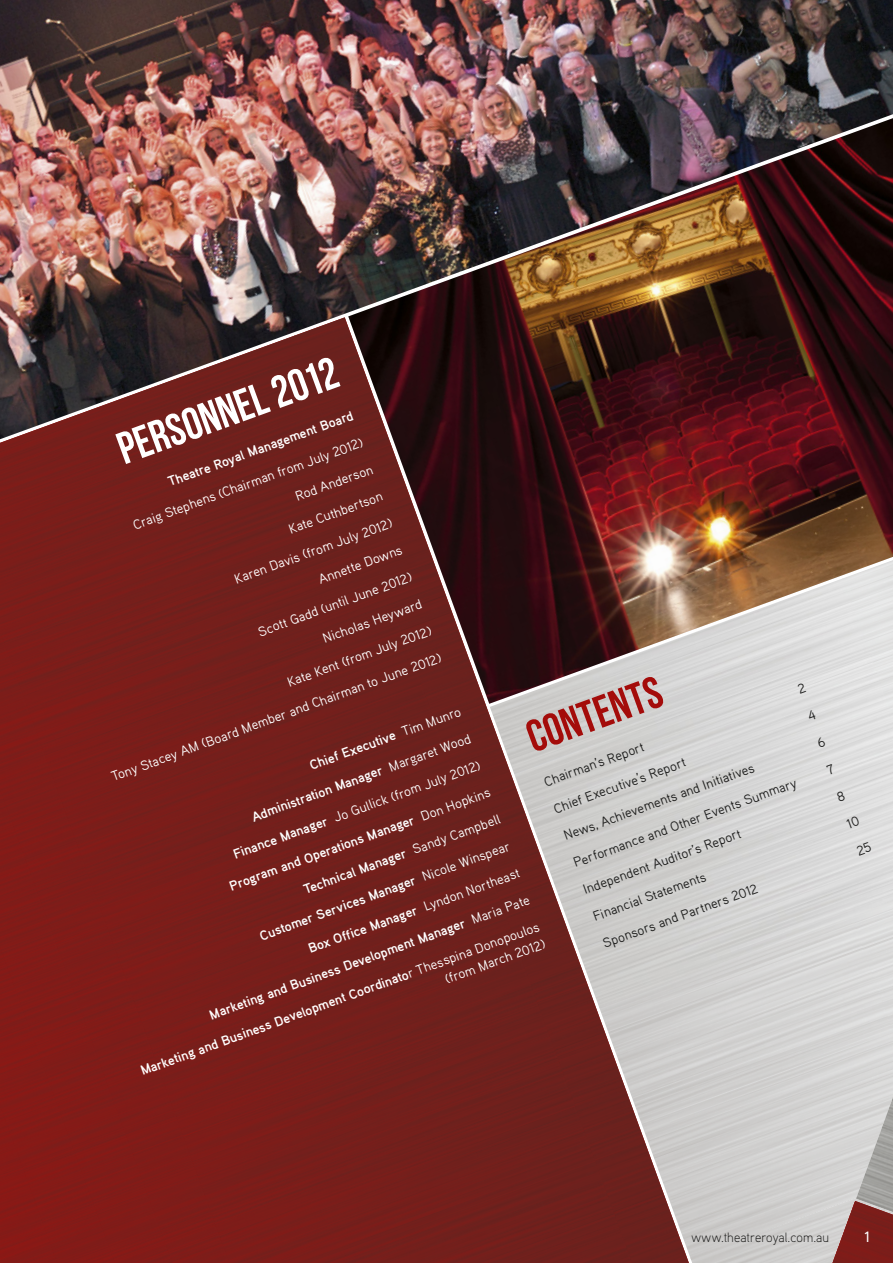
<style>
.page{position:relative;width:893px;height:1263px;background:#fff}
.page>*{position:absolute;margin:0;border:0;box-sizing:border-box;transform-origin:0 0}
.t1{font:45px "Bebas Neue";color:#fff}
.t2{font:45px "Bebas Neue";color:#a40c0a}
.t3{font:500 15px "Aaux Pro";color:#fff}
.t4{font:700 13.5px/28.7px "Aaux Pro";color:#fff;text-align:right}
.t5{font:13.5px/28.7px "Aaux Pro";color:#fff;text-align:right}
.t6{font:13.5px "Aaux Pro";color:#1e1e1d}
.t7{font:300 13.5px "Aaux Pro";color:#1e1e1d}
.s1{font-weight:400}
</style>
<div class="page">
<img style="left:851px;top:900px;width:42px;height:131px">
<img style="left:690px;top:1197px;width:166px;height:66px">
<img style="left:689px;top:439px;width:204px;height:265px">
<img style="left:0;top:0;width:893px;height:439px">
<img style="left:0;top:336px;width:294px;height:298px">
<img style="left:294px;top:317px;width:395px;height:946px">
<div style="left:0;top:631px;width:230px;height:158px;background:#7d1d19"></div>
<div style="left:0;top:789px;width:156px;height:474px;background:#801c18"></div>
<img style="left:47px;top:634px;width:465px;height:429px">
<div style="left:0;top:947px;width:115px;height:316px;background:#811b18"></div>
<div style="left:0;top:1105px;width:58px;height:158px;background:#851a17"></div>
<img style="left:156px;top:933px;width:447px;height:330px">
<div style="left:379px;top:1182px;width:242px;height:81px;background:#71201c"></div>
<div style="left:534px;top:1231px;width:98px;height:32px;background:#6d211d"></div>
<img style="left:832px;top:1201px;width:61px;height:62px">
<img style="left:856px;top:1097px;width:37px;height:115px">
<svg style="left:797px;top:683px;width:9px;height:11px"></svg>
<svg style="left:807px;top:710px;width:9px;height:11px"></svg>
<svg style="left:817px;top:737px;width:9px;height:11px"></svg>
<svg style="left:826px;top:764px;width:9px;height:11px"></svg>
<svg style="left:836px;top:791px;width:9px;height:11px"></svg>
<svg style="left:846px;top:816px;width:14px;height:13px"></svg>
<svg style="left:856px;top:842px;width:16px;height:13px"></svg>
<h1 class="t1" style="left:111px;top:427px;width:233px;rotate:-20deg">PERSONNEL 2012</h1>
<p class="t4" style="left:164px;top:468px;width:198px;rotate:-20deg">Theatre Royal Management Board</p>
<p class="t5" style="left:28px;top:548px;width:352px;rotate:-20deg">Craig Stephens (Chairman from July 2012)<br>Rod Anderson<br>Kate Cuthbertson<br>Karen Davis (from July 2012)<br>Annette Downs<br>Scott Gadd (until June 2012)<br>Nicholas Heyward<br>Kate Kent (from July 2012)<br>Tony Stacey AM (Board Member and Chairman to June 2012)</p>
<h1 class="t2" style="left:520px;top:715px;width:142px;rotate:-20deg">CONTENTS</h1>
<p class="t4" style="left:58px;top:842px;width:425px;rotate:-20deg">Chief Executive <span class="s1">Tim Munro<br></span>Administration Manager <span class="s1">Margaret Wood<br></span>Finance Manager <span class="s1">Jo Gullick (from July 2012)<br></span>Program and Operations Manager <span class="s1">Don Hopkins<br></span>Technical Manager <span class="s1">Sandy Campbell<br></span>Customer Services Manager <span class="s1">Nicole Winspear<br></span>Box Office Manager <span class="s1">Lyndon Northeast<br></span>Marketing and Business Development Manager <span class="s1">Maria Pate<br></span>Marketing and Business Development Coordinato<span class="s1">r Thesspina Donopoulos</span></p>
<p class="t6" style="left:542px;top:774px;width:107px;rotate:-20deg">Chairman’s Report</p>
<p class="t6" style="left:551px;top:801px;width:141px;rotate:-20deg">Chief Executive’s Report</p>
<p class="t6" style="left:561px;top:828px;width:203px;rotate:-20deg">News, Achievements and Initiatives</p>
<p class="t6" style="left:571px;top:855px;width:238px;rotate:-20deg">Performance and Other Events Summary</p>
<p class="t6" style="left:581px;top:882px;width:169px;rotate:-20deg">Independent Auditor’s Report</p>
<p class="t6" style="left:591px;top:909px;width:121px;rotate:-20deg">Financial Statements</p>
<p class="t6" style="left:600px;top:936px;width:166px;rotate:-20deg">Sponsors and Partners 2012</p>
<p class="t5" style="left:440px;top:965px;width:108px;rotate:-20deg">(from March 2012)</p>
<p class="t7" style="left:691px;top:1229px;width:139px">www.theatreroyal.com.au</p>
<p class="t3" style="left:864px;top:1228px;width:7px">1</p>
</div>
